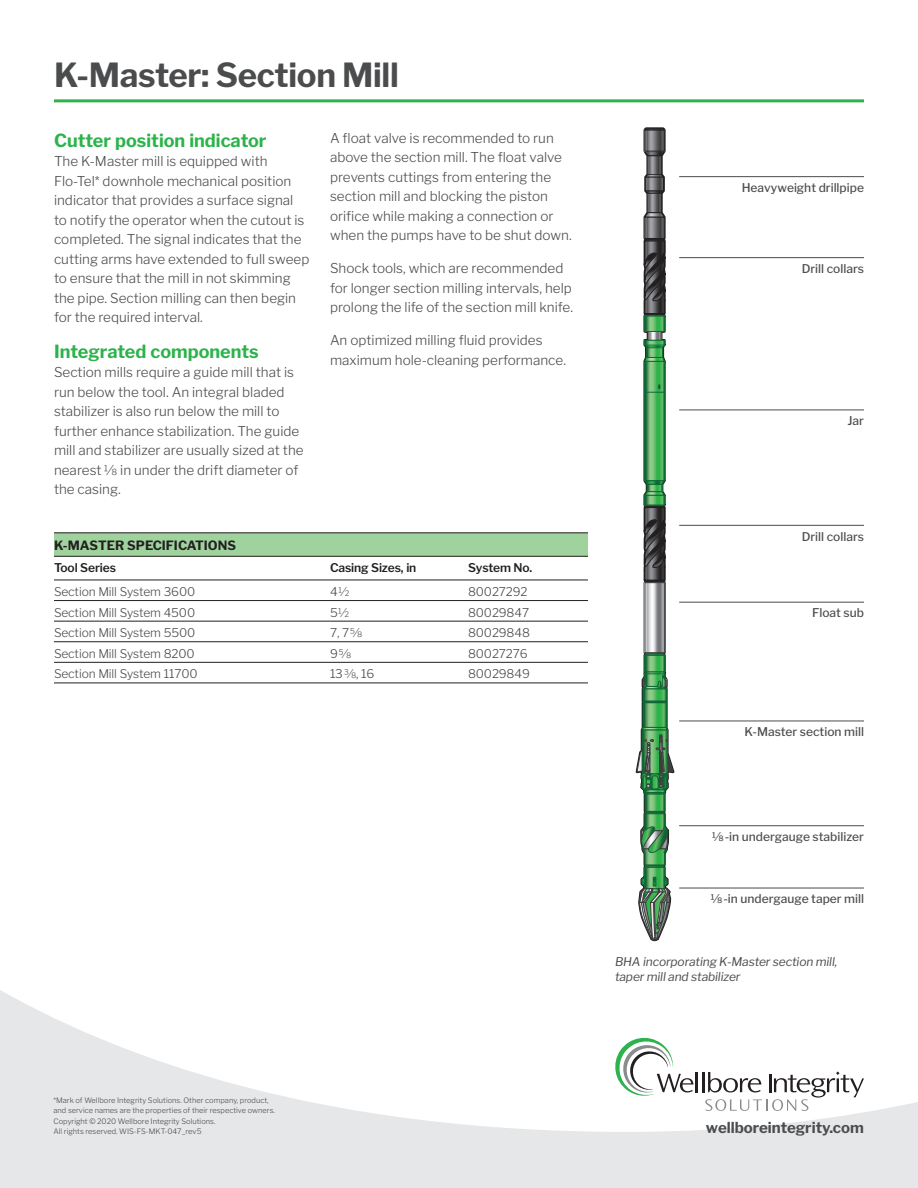
<style>
.page{position:relative;width:918px;height:1188px;background:#fff}
.page>*{position:absolute;margin:0;border:0;box-sizing:border-box;transform-origin:0 0}
.WIS_2nd_Pg_Headline{font:700 33px "Libre Franklin";letter-spacing:-.01em;color:#4b4c4d}
.WIS_Body_Head{font:700 18px "Libre Franklin";color:#2cb34b}
.Wellbore_URL{font:700 15px "Libre Franklin";color:#4b4c4d}
.WIS_Body_Copy{font:300 13.5px/19.5px "Libre Franklin";color:#4b4c4d}
.WIS_Table_Subhead{font:700 12.75px "Libre Franklin";color:#231f20}
.WIS_Table_Text{font:300 12px "Libre Franklin";letter-spacing:-.01em;color:#4b4c4d}
.WIS_Product_Callout{font:500 12px "Libre Franklin";color:#4b4c4d}
.WIS_Caption{font:italic 12px/15px "Libre Franklin";letter-spacing:-.01em;color:#4b4c4d}
.WIS_Table_2nd_subhea{font:600 12px "Libre Franklin";letter-spacing:-.01em;color:#231f20}
.Boilerplate_info{font:300 7.5px/10.5px "Libre Franklin";color:#4b4c4d}
</style>
<div class="page">
<svg style="left:0;top:990px;width:918px;height:198px"></svg>
<hr style="left:696px;top:1072px;width:2px;height:20px;background:#231f20">
<hr style="left:702px;top:1072px;width:3px;height:20px;background:#231f20">
<svg style="left:705px;top:1071px;width:159px;height:40px"></svg>
<svg style="left:611px;top:1034px;width:83px;height:63px"></svg>
<svg style="left:635px;top:127px;width:40px;height:815px"></svg>
<hr style="left:54px;top:99px;width:810px;height:3px;background:#2cb34b">
<svg style="left:54px;top:532px;width:534px;height:25px"></svg>
<hr style="left:54px;top:556px;width:276px;height:1px;background:#231f20">
<hr style="left:54px;top:580px;width:276px;height:1px;background:#231f20">
<hr style="left:54px;top:600px;width:276px;height:1px;background:#231f20">
<hr style="left:54px;top:621px;width:276px;height:1px;background:#231f20">
<hr style="left:54px;top:641px;width:276px;height:1px;background:#231f20">
<hr style="left:54px;top:662px;width:276px;height:1px;background:#231f20">
<hr style="left:54px;top:683px;width:276px;height:1px;background:#231f20">
<hr style="left:330px;top:580px;width:138px;height:1px;background:#231f20">
<hr style="left:330px;top:600px;width:138px;height:1px;background:#231f20">
<hr style="left:330px;top:621px;width:138px;height:1px;background:#231f20">
<hr style="left:330px;top:641px;width:138px;height:1px;background:#231f20">
<hr style="left:330px;top:662px;width:138px;height:1px;background:#231f20">
<hr style="left:330px;top:683px;width:138px;height:1px;background:#231f20">
<hr style="left:468px;top:580px;width:102px;height:1px;background:#231f20">
<svg style="left:570px;top:580px;width:18px;height:1px"></svg>
<hr style="left:468px;top:600px;width:102px;height:1px;background:#231f20">
<svg style="left:570px;top:600px;width:18px;height:1px"></svg>
<hr style="left:468px;top:621px;width:102px;height:1px;background:#231f20">
<svg style="left:570px;top:621px;width:18px;height:1px"></svg>
<hr style="left:468px;top:641px;width:102px;height:1px;background:#231f20">
<svg style="left:570px;top:641px;width:18px;height:1px"></svg>
<hr style="left:468px;top:662px;width:102px;height:1px;background:#231f20">
<svg style="left:570px;top:662px;width:18px;height:1px"></svg>
<hr style="left:468px;top:683px;width:102px;height:1px;background:#231f20">
<svg style="left:570px;top:683px;width:18px;height:1px"></svg>
<hr style="left:679px;top:176px;width:185px;height:1px;background:#4b4c4d">
<hr style="left:679px;top:257px;width:185px;height:1px;background:#4b4c4d">
<hr style="left:679px;top:525px;width:185px;height:1px;background:#4b4c4d">
<hr style="left:679px;top:602px;width:185px;height:1px;background:#4b4c4d">
<hr style="left:679px;top:721px;width:185px;height:1px;background:#4b4c4d">
<hr style="left:679px;top:825px;width:185px;height:1px;background:#4b4c4d">
<hr style="left:679px;top:888px;width:185px;height:1px;background:#4b4c4d">
<hr style="left:679px;top:410px;width:185px;height:1px;background:#4b4c4d">
<p class="WIS_2nd_Pg_Headline" style="left:54px;top:56px;width:346px">K-Master: Section Mill</p>
<p class="WIS_Body_Head" style="left:54px;top:130px;width:214px">Cutter position indicator</p>
<p class="WIS_Body_Copy" style="left:54px;top:152px;width:257px">The K-Master mill is equipped with Flo-Tel* downhole mechanical position indicator that provides a surface signal to notify the operator when the cutout is completed. The signal indicates that the cutting arms have extended to full sweep to ensure that the mill in not skimming the pipe. Section milling can then begin for the required interval.</p>
<p class="WIS_Body_Head" style="left:54px;top:340px;width:206px">Integrated components</p>
<p class="WIS_Body_Copy" style="left:54px;top:362px;width:251px">Section mills require a guide mill that is run below the tool. An integral bladed stabilizer is also run below the mill to further enhance stabilization. The guide mill and stabilizer are usually sized at the nearest 1⁄8 in under the drift diameter of the casing.</p>
<p class="WIS_Body_Copy" style="left:330px;top:128px;width:243px">A float valve is recommended to run above the section mill. The float valve prevents cuttings from entering the section mill and blocking the piston orifice while making a connection or when the pumps have to be shut down.</p>
<p class="WIS_Body_Copy" style="left:330px;top:258px;width:245px">Shock tools, which are recommended for longer section milling intervals, help prolong the life of the section mill knife.</p>
<p class="WIS_Body_Copy" style="left:330px;top:330px;width:238px">An optimized milling fluid provides maximum hole-cleaning performance.</p>
<p class="WIS_Table_Subhead" style="left:54px;top:537px;width:184px">K-MASTER SPECIFICATIONS</p>
<p class="WIS_Table_2nd_subhea" style="left:54px;top:561px;width:63px">Tool Series</p>
<p class="WIS_Table_2nd_subhea" style="left:330px;top:561px;width:88px">Casing Sizes, in</p>
<p class="WIS_Table_2nd_subhea" style="left:468px;top:561px;width:66px">System No.</p>
<p class="WIS_Table_Text" style="left:54px;top:584px;width:143px">Section Mill System 3600</p>
<p class="WIS_Table_Text" style="left:330px;top:584px;width:21px">41⁄2</p>
<p class="WIS_Table_Text" style="left:468px;top:584px;width:61px">80027292</p>
<p class="WIS_Table_Text" style="left:54px;top:605px;width:143px">Section Mill System 4500</p>
<p class="WIS_Table_Text" style="left:330px;top:605px;width:21px">51⁄2</p>
<p class="WIS_Table_Text" style="left:468px;top:605px;width:63px">80029847</p>
<p class="WIS_Table_Text" style="left:54px;top:626px;width:143px">Section Mill System 5500</p>
<p class="WIS_Table_Text" style="left:330px;top:626px;width:34px">7, 75⁄8</p>
<p class="WIS_Table_Text" style="left:468px;top:626px;width:64px">80029848</p>
<p class="WIS_Table_Text" style="left:54px;top:646px;width:142px">Section Mill System 8200</p>
<p class="WIS_Table_Text" style="left:330px;top:646px;width:23px">95⁄8</p>
<p class="WIS_Table_Text" style="left:468px;top:646px;width:61px">80027276</p>
<p class="WIS_Table_Text" style="left:54px;top:667px;width:145px">Section Mill System 11700</p>
<p class="WIS_Table_Text" style="left:330px;top:667px;width:46px">133⁄8, 16</p>
<p class="WIS_Table_Text" style="left:468px;top:667px;width:63px">80029849</p>
<p class="WIS_Product_Callout" style="left:742px;top:180px;width:124px">Heavyweight drillpipe</p>
<p class="WIS_Product_Callout" style="left:802px;top:261px;width:64px">Drill collars</p>
<p class="WIS_Product_Callout" style="left:848px;top:414px;width:18px">Jar</p>
<p class="WIS_Product_Callout" style="left:802px;top:529px;width:64px">Drill collars</p>
<p class="WIS_Product_Callout" style="left:812px;top:606px;width:53px">Float sub</p>
<p class="WIS_Product_Callout" style="left:745px;top:725px;width:121px">K-Master section mill</p>
<p class="WIS_Product_Callout" style="left:712px;top:829px;width:153px">1⁄8-in undergauge stabilizer</p>
<p class="WIS_Product_Callout" style="left:711px;top:892px;width:154px">1⁄8-in undergauge taper mill</p>
<p class="WIS_Caption" style="left:615px;top:954px;width:224px">BHA incorporating K-Master section mill, taper mill and stabilizer</p>
<p class="Boilerplate_info" style="left:53px;top:1095px;width:223px">*Mark of Wellbore Integrity Solutions. Other company, product, and service names are the properties of their respective owners.<br>Copyright © 2020 Wellbore Integrity Solutions.<br>All rights reserved. WIS-FS-MKT-047_rev5</p>
<p class="Wellbore_URL" style="left:706px;top:1119px;width:160px">wellboreintegrity.com</p>
</div>
